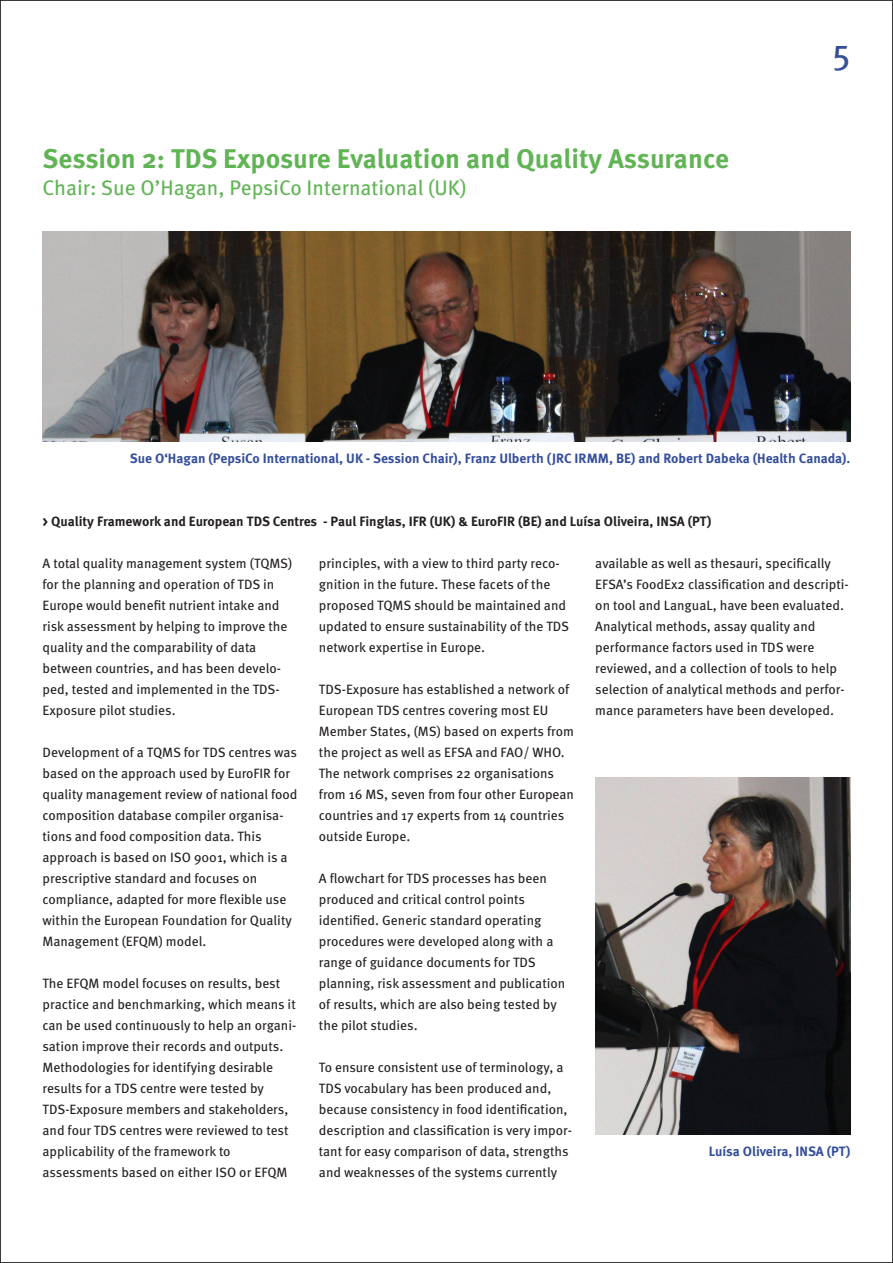
<style>
.page{position:relative;width:893px;height:1263px;background:#fff}
.page>*{position:absolute;margin:0;border:0;box-sizing:border-box;transform-origin:0 0}
.header_2{font:36px "Meta OT";color:#344e9c}
.header_4{font:700 27px "Meta OT";color:#60b454}
.header_4-2{font:21px "Meta OT";color:#60b454}
.Lead_in{font:13.5px/21px "Meta OT";color:#231f20}
.Lead_in-2{font:700 13.5px "Meta OT";color:#344e9c}
.Lead_in-3{font:700 13.5px "Meta OT";color:#231f20}
</style>
<div class="page">
<img style="left:43px;top:232px;width:807px;height:210px">
<img style="left:595px;top:778px;width:255px;height:357px">
<p class="header_4" style="left:43px;top:141px;width:688px">Session 2: TDS Exposure Evaluation and Quality Assurance</p>
<p class="header_4-2" style="left:43px;top:175px;width:425px">Chair: Sue O’Hagan, PepsiCo International (UK)</p>
<p class="header_2" style="left:832px;top:29px;width:19px">5</p>
<p class="Lead_in-2" style="left:130px;top:449px;width:722px">Sue O‘Hagan (PepsiCo International, UK - Session Chair), Franz Ulberth (JRC IRMM, BE) and Robert Dabeka (Health Canada).</p>
<p class="Lead_in-3" style="left:43px;top:512px;width:670px">&gt; Quality Framework and European TDS Centres - Paul Finglas, IFR (UK) &amp; EuroFIR (BE) and Luísa Oliveira, INSA (PT)</p>
<p class="Lead_in" style="left:43px;top:552px;width:251px">A total quality management system (TQMS) for the planning and operation of TDS in Europe would benefit nutrient intake and risk assessment by helping to improve the quality and the comparability of data between countries, and has been develo&shy;ped, tested and implemented in the TDS-Exposure pilot studies.</p>
<p class="Lead_in" style="left:43px;top:741px;width:257px">Development of a TQMS for TDS centres was based on the approach used by EuroFIR for quality management review of national food composition database compiler organisa&shy;tions and food composition data. This approach is based on ISO 9001, which is a prescriptive standard and focuses on compliance, adapted for more flexible use within the European Foundation for Quality Management (EFQM) model.</p>
<p class="Lead_in" style="left:43px;top:972px;width:255px">The EFQM model focuses on results, best practice and benchmarking, which means it can be used continuously to help an organi&shy;sation improve their records and outputs.<br>Methodologies for identifying desirable results for a TDS centre were tested by TDS-Exposure members and stakeholders, and four TDS centres were reviewed to test applicability of the framework to assessments based on either ISO or EFQM</p>
<p class="Lead_in" style="left:595px;top:552px;width:255px">available as well as thesauri, specifically EFSA’s FoodEx2 classification and descripti&shy;on tool and LanguaL, have been evaluated.<br>Analytical methods, assay quality and performance factors used in TDS were reviewed, and a collection of tools to help selection of analytical methods and perfor&shy;mance parameters have been developed.</p>
<p class="Lead_in" style="left:319px;top:552px;width:252px">principles, with a view to third party reco&shy;gnition in the future. These facets of the proposed TQMS should be maintained and updated to ensure sustainability of the TDS network expertise in Europe.</p>
<p class="Lead_in" style="left:319px;top:678px;width:257px">TDS-Exposure has established a network of European TDS centres covering most EU Member States, (MS) based on experts from the project as well as EFSA and FAO/ WHO.<br>The network comprises 22 organisations from 16 MS, seven from four other European countries and 17 experts from 14 countries outside Europe.</p>
<p class="Lead_in" style="left:319px;top:867px;width:248px">A flowchart for TDS processes has been produced and critical control points identified. Generic standard operating procedures were developed along with a range of guidance documents for TDS planning, risk assessment and publication of results, which are also being tested by the pilot studies.</p>
<p class="Lead_in" style="left:319px;top:1056px;width:255px">To ensure consistent use of terminology, a TDS vocabulary has been produced and, because consistency in food identification, description and classification is very impor&shy;tant for easy comparison of data, strengths and weaknesses of the systems currently</p>
<p class="Lead_in-2" style="left:709px;top:1142px;width:143px">Luísa Oliveira, INSA (PT)</p>
</div>
